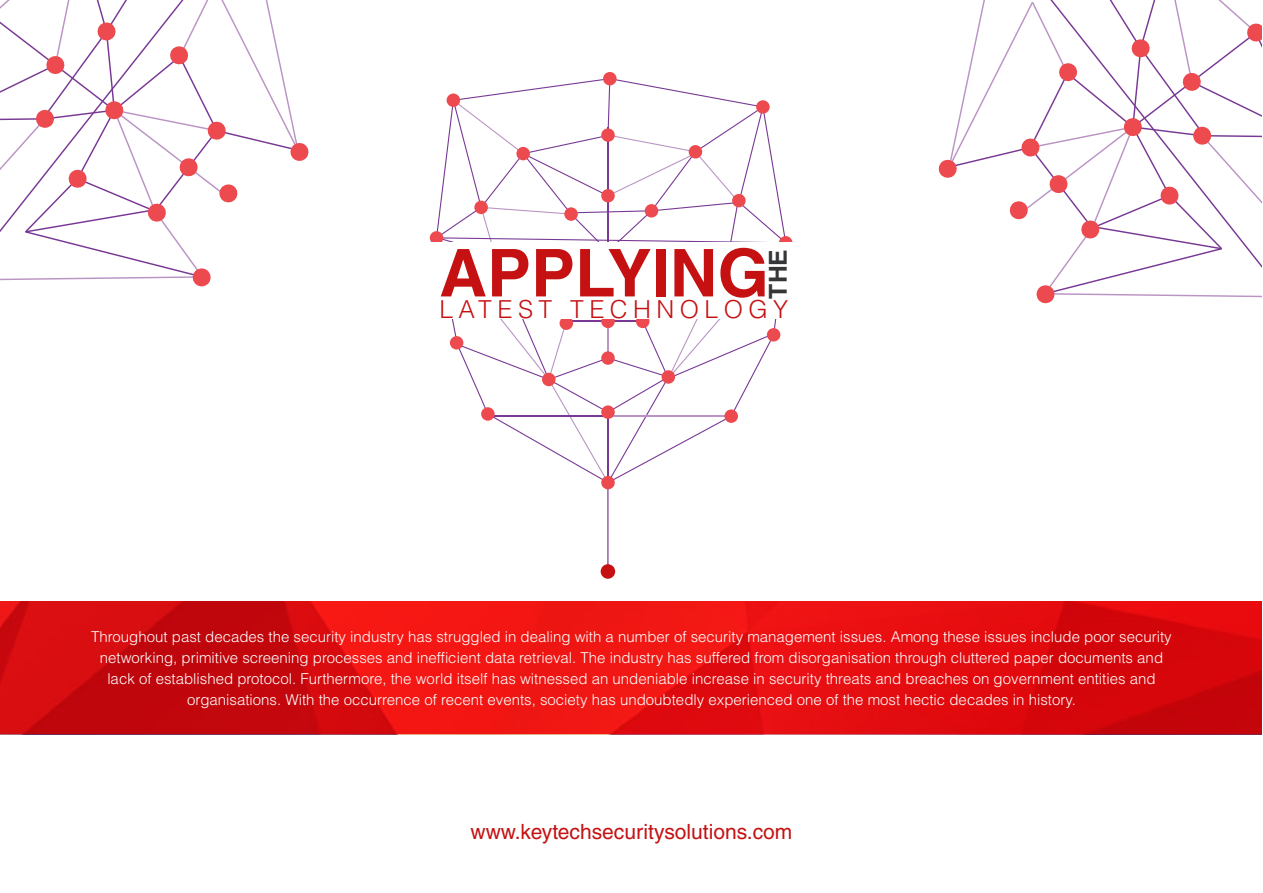
<style>
.page{position:relative;width:1263px;height:893px;background:#fff}
.page>*{position:absolute;margin:0;border:0;box-sizing:border-box;transform-origin:0 0}
.t1{font:700 66px "Helvetica LT Std";color:#c51112}
.t2{font:300 24.75px "Helvetica LT Std";letter-spacing:.22em;color:#c51112}
.t3{font:700 24.75px "Helvetica LT Std";color:#353638}
.t4{font:21px "Helvetica LT Std";color:#c51112}
.t5{font:300 15px/21px "Helvetica LT Std";color:#fff;text-align:center}
</style>
<div class="page">
<img style="left:0;top:602px;width:1262px;height:132px">
<hr style="left:607px;top:445px;width:1px;height:128px;background:#783894">
<div style="left:601px;top:564px;width:14px;height:15px;background:#c51112;border-radius:50%"></div>
<svg style="left:436px;top:79px;width:349px;height:401px"></svg>
<hr style="left:609px;top:416px;width:122px;height:1px;background:#ba94c4">
<hr style="left:488px;top:416px;width:122px;height:1px;background:#783894">
<div style="left:756px;top:100px;width:14px;height:14px;background:#ed4a4f;border-radius:50%"></div>
<div style="left:603px;top:72px;width:14px;height:13px;background:#ed4a4f;border-radius:50%"></div>
<div style="left:447px;top:94px;width:13px;height:13px;background:#ed4a4f;border-radius:50%"></div>
<div style="left:516px;top:147px;width:14px;height:13px;background:#ed4a4f;border-radius:50%"></div>
<div style="left:601px;top:128px;width:14px;height:14px;background:#ed4a4f;border-radius:50%"></div>
<div style="left:689px;top:145px;width:13px;height:14px;background:#ed4a4f;border-radius:50%"></div>
<div style="left:601px;top:189px;width:14px;height:13px;background:#ed4a4f;border-radius:50%"></div>
<div style="left:601px;top:315px;width:14px;height:13px;background:#ed4a4f;border-radius:50%"></div>
<div style="left:601px;top:351px;width:14px;height:14px;background:#ed4a4f;border-radius:50%"></div>
<div style="left:636px;top:315px;width:13px;height:13px;background:#ed4a4f;border-radius:50%"></div>
<div style="left:559px;top:316px;width:14px;height:14px;background:#ed4a4f;border-radius:50%"></div>
<div style="left:779px;top:236px;width:13px;height:13px;background:#ed4a4f;border-radius:50%"></div>
<div style="left:732px;top:194px;width:14px;height:13px;background:#ed4a4f;border-radius:50%"></div>
<div style="left:645px;top:204px;width:13px;height:14px;background:#ed4a4f;border-radius:50%"></div>
<div style="left:564px;top:207px;width:14px;height:14px;background:#ed4a4f;border-radius:50%"></div>
<div style="left:474px;top:201px;width:14px;height:13px;background:#ed4a4f;border-radius:50%"></div>
<div style="left:430px;top:231px;width:13px;height:14px;background:#ed4a4f;border-radius:50%"></div>
<div style="left:450px;top:336px;width:13px;height:14px;background:#ed4a4f;border-radius:50%"></div>
<div style="left:481px;top:407px;width:14px;height:14px;background:#ed4a4f;border-radius:50%"></div>
<div style="left:601px;top:405px;width:14px;height:14px;background:#ed4a4f;border-radius:50%"></div>
<div style="left:542px;top:373px;width:13px;height:13px;background:#ed4a4f;border-radius:50%"></div>
<div style="left:661px;top:370px;width:14px;height:14px;background:#ed4a4f;border-radius:50%"></div>
<div style="left:724px;top:409px;width:14px;height:14px;background:#ed4a4f;border-radius:50%"></div>
<div style="left:767px;top:328px;width:13px;height:14px;background:#ed4a4f;border-radius:50%"></div>
<div style="left:601px;top:476px;width:14px;height:13px;background:#ed4a4f;border-radius:50%"></div>
<div style="left:430px;top:242px;width:362px;height:77px;background:#fff"></div>
<svg style="left:0;top:0;width:309px;height:287px"></svg>
<svg style="left:938px;top:0;width:324px;height:304px"></svg>
<h1 class="t1" style="left:439px;top:233px;width:331px">APPLYING</h1>
<h2 class="t3" style="left:763px;top:299px;width:51px;rotate:-90deg">THE</h2>
<h2 class="t2" style="left:439px;top:294px;width:350px">LATEST TECHNOLOGY</h2>
<p class="t5" style="left:91px;top:626px;width:1082px">Throughout past decades the security industry has struggled in dealing with a number of security management issues. Among these issues include poor security networking, primitive screening processes and inefficient data retrieval. The industry has suffered from disorganisation through cluttered paper documents and lack of established protocol. Furthermore, the world itself has witnessed an undeniable increase in security threats and breaches on government entities and organisations. With the occurrence of recent events, society has undoubtedly experienced one of the most hectic decades in history.</p>
<h3 class="t4" style="left:470px;top:819px;width:323px">www.keytechsecuritysolutions.com</h3>
</div>
